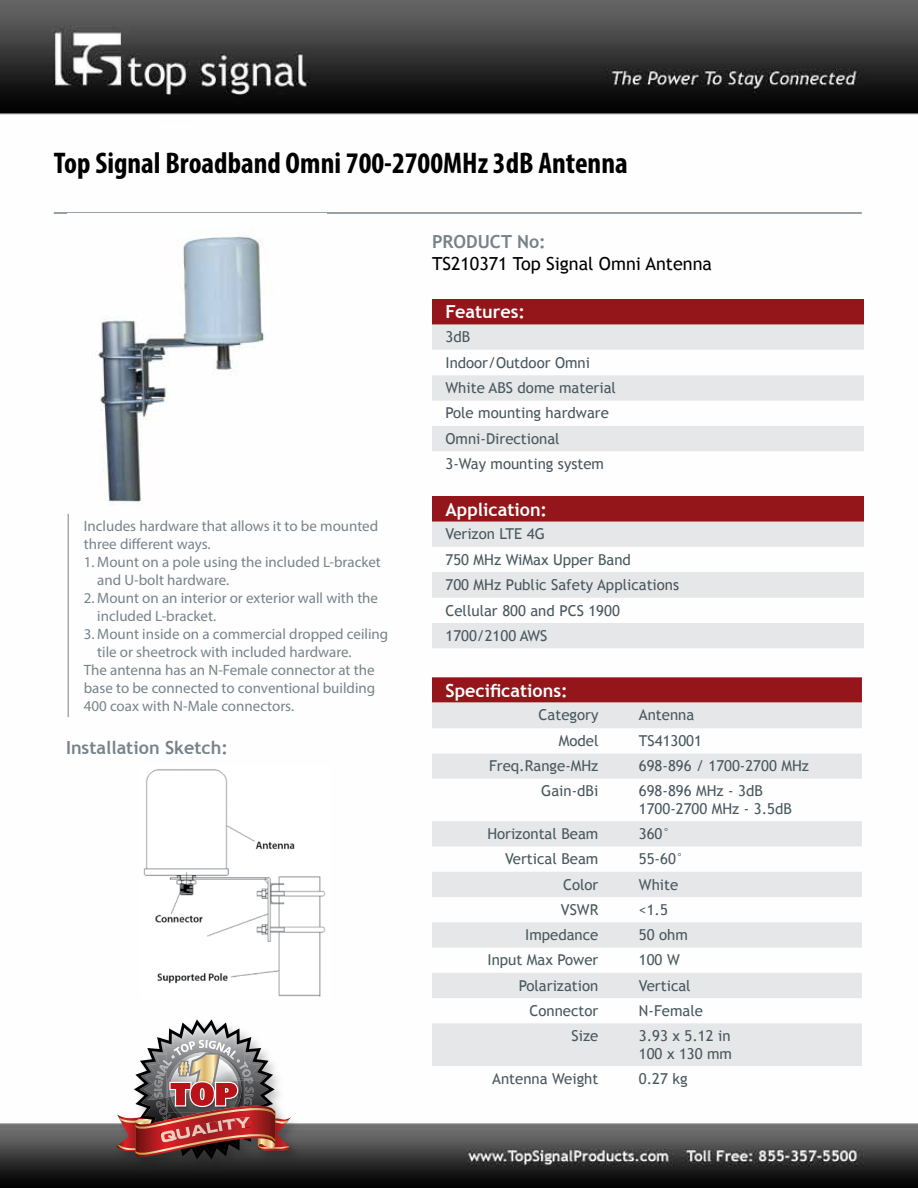
<style>
.page{position:relative;width:918px;height:1188px;background:#fff}
.page>*{position:absolute;margin:0;border:0;box-sizing:border-box;transform-origin:0 0}
.t1{font:700 condensed 30px "Myriad Pro";color:#000}
.t2{font:700 18px "Trebuchet MS";color:#fff}
.t3{font:700 18px "Trebuchet MS";color:#778389}
.t4{font:18px "Trebuchet MS";color:#000}
.t5{font:15px/25.3px "Trebuchet MS";color:#48585e}
.t6{font:15px/18px "Myriad Pro";color:#778389}
</style>
<div class="page">
<img style="left:0;top:0;width:918px;height:1188px">
<div style="left:114px;top:1017px;width:189px;height:154px;background:#000;opacity:.25"></div>
<svg style="left:117px;top:1019px;width:174px;height:140px"></svg>
<img style="left:140px;top:767px;width:191px;height:232px">
<hr style="left:54px;top:212px;width:808px;height:2px;background:#778389">
<img style="left:68px;top:214px;width:259px;height:327px">
<div style="left:432px;top:299px;width:432px;height:25px;background:#95161a"></div>
<svg style="left:432px;top:324px;width:432px;height:127px;fill:#e6e7e8"></svg>
<div style="left:432px;top:496px;width:432px;height:26px;background:#95161a"></div>
<svg style="left:432px;top:522px;width:432px;height:126px;fill:#e6e7e8"></svg>
<hr style="left:68px;top:514px;width:1px;height:203px;background:#a7a9ac">
<svg style="left:432px;top:677px;width:430px;height:26px;background:#981e22"></svg>
<svg style="left:432px;top:703px;width:430px;height:363px;fill:#e6e7e8"></svg>
<hr style="left:160px;top:127px;width:29px;height:2px;background:#fff">
<h1 class="t1" style="left:54px;top:144px;width:575px">Top Signal Broadband Omni 700-2700MHz 3dB Antenna</h1>
<p class="t6" style="left:84px;top:517px;width:296px">Includes hardware that allows it to be mounted three different ways.</p>
<p class="t6" style="left:97px;top:553px;width:285px;text-indent:-13px">1. Mount on a pole using the included L-bracket and U-bolt hardware.</p>
<p class="t6" style="left:97px;top:589px;width:282px;text-indent:-13px">2. Mount on an interior or exterior wall with the included L-bracket.</p>
<p class="t6" style="left:84px;top:625px;width:306px">3. Mount inside on a commercial dropped ceiling</p>
<p class="t6" style="left:97px;top:643px;width:256px">tile or sheetrock with included hardware.</p>
<p class="t6" style="left:84px;top:661px;width:292px">The antenna has an N-Female connector at the</p>
<p class="t6" style="left:84px;top:679px;width:293px">base to be connected to conventional building</p>
<p class="t6" style="left:84px;top:697px;width:212px">400 coax with N-Male connectors.</p>
<p class="t3" style="left:66px;top:737px;width:164px">Installation Sketch:</p>
<p class="t3" style="left:432px;top:230px;width:115px">PRODUCT No:</p>
<p class="t4" style="left:432px;top:253px;width:281px">TS210371 Top Signal Omni Antenna</p>
<p class="t2" style="left:446px;top:301px;width:81px">Features:</p>
<p class="t5" style="left:446px;top:324px;width:172px">3dB<br>Indoor/Outdoor Omni<br>White ABS dome material<br>Pole mounting hardware<br>Omni-Directional<br>3-Way mounting system</p>
<p class="t2" style="left:446px;top:498px;width:103px">Application:</p>
<p class="t5" style="left:446px;top:522px;width:235px">Verizon LTE 4G<br>750 MHz WiMax Upper Band<br>700 MHz Public Safety Applications<br>Cellular 800 and PCS 1900<br>1700/2100 AWS</p>
<p class="t2" style="left:446px;top:679px;width:124px">Specifications:</p>
<p class="t5" style="left:539px;top:703px;width:61px">Category</p>
<p class="t5" style="left:639px;top:703px;width:57px">Antenna</p>
<p class="t5" style="left:559px;top:728px;width:41px">Model</p>
<p class="t5" style="left:639px;top:728px;width:65px">TS413001</p>
<p class="t5" style="left:489px;top:754px;width:111px">Freq.Range-MHz</p>
<p class="t5" style="left:639px;top:754px;width:172px">698-896 / 1700-2700 MHz</p>
<p class="t5" style="left:541px;top:779px;width:59px">Gain-dBi</p>
<p class="t5" style="left:639px;top:782px;width:155px;line-height:18px">698-896 MHz - 3dB<br>1700-2700 MHz - 3.5dB</p>
<p class="t5" style="left:487px;top:821px;width:113px">Horizontal Beam</p>
<p class="t5" style="left:639px;top:821px;width:33px">360°</p>
<p class="t5" style="left:505px;top:847px;width:95px">Vertical Beam</p>
<p class="t5" style="left:639px;top:847px;width:46px">55-60°</p>
<p class="t5" style="left:563px;top:872px;width:37px">Color</p>
<p class="t5" style="left:639px;top:872px;width:41px">White</p>
<p class="t5" style="left:561px;top:897px;width:39px">VSWR</p>
<p class="t5" style="left:639px;top:897px;width:31px">&lt;1.5</p>
<p class="t5" style="left:525px;top:922px;width:75px">Impedance</p>
<p class="t5" style="left:639px;top:922px;width:50px">50 ohm</p>
<p class="t5" style="left:488px;top:948px;width:112px">Input Max Power</p>
<p class="t5" style="left:639px;top:948px;width:42px">100 W</p>
<p class="t5" style="left:519px;top:973px;width:81px">Polarization</p>
<p class="t5" style="left:639px;top:973px;width:53px">Vertical</p>
<p class="t5" style="left:530px;top:998px;width:70px">Connector</p>
<p class="t5" style="left:639px;top:998px;width:66px">N-Female</p>
<p class="t5" style="left:572px;top:1023px;width:28px">Size</p>
<p class="t5" style="left:639px;top:1027px;width:95px;line-height:18px">3.93 x 5.12 in<br>100 x 130 mm</p>
<p class="t5" style="left:492px;top:1066px;width:108px">Antenna Weight</p>
<p class="t5" style="left:639px;top:1066px;width:50px">0.27 kg</p>
</div>
